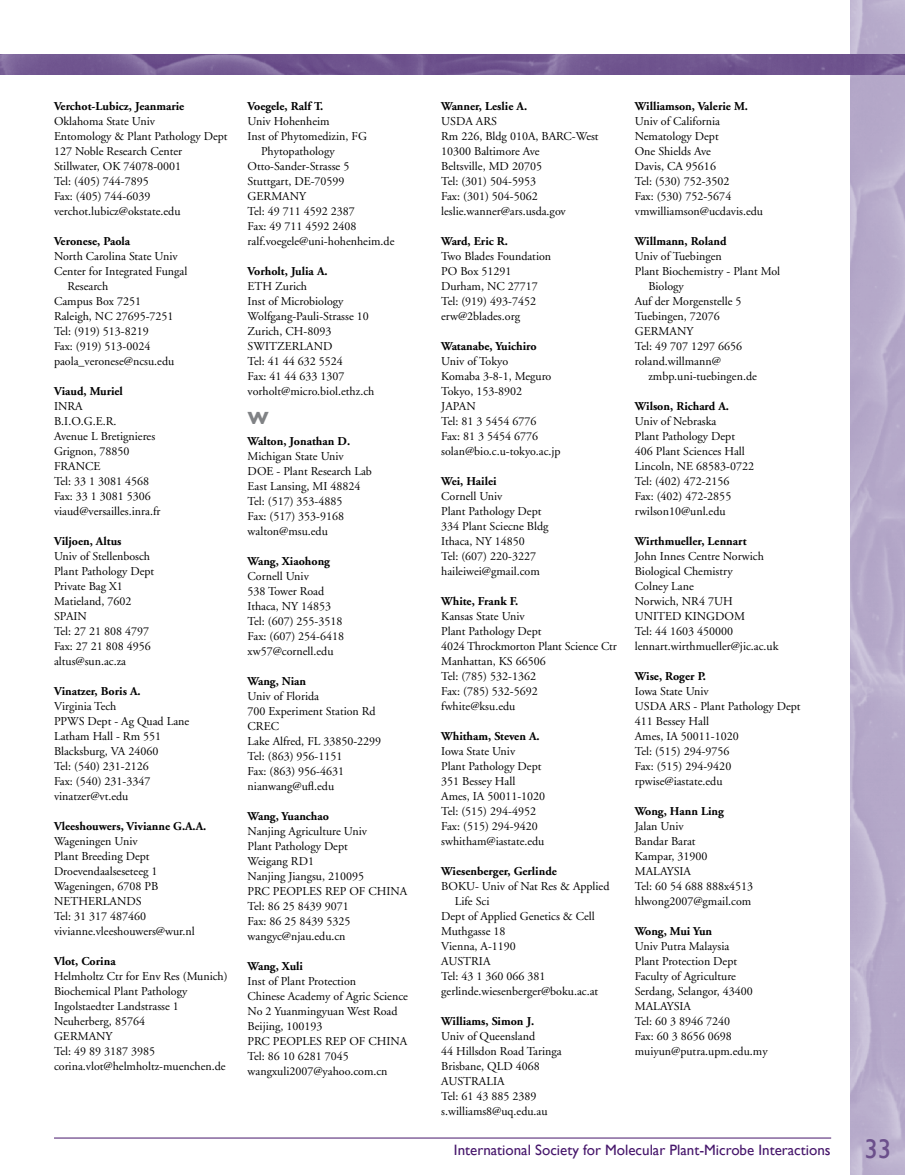
<style>
.page{position:relative;width:905px;height:1175px;background:#fff}
.page>*{position:absolute;margin:0;border:0;box-sizing:border-box;transform-origin:0 0}
.t1{font:700 18px "Gill Sans";color:#808285}
.t2{font:15px "Gill Sans";color:#46166b}
.t3{font:12px/15px "Adobe Garamond";color:#000}
.t4{font:700 12px "Adobe Garamond";color:#000}
.s1{font-size:27px;color:#6b4f8b}
</style>
<div class="page">
<img style="left:850px;top:0;width:54px;height:1174px">
<img style="left:0;top:54px;width:904px;height:20px">
<hr style="left:54px;top:1137px;width:777px;height:1px;background:#46166b">
<p class="t4" style="left:54px;top:100px;width:132px">Verchot-Lubicz, Jeanmarie</p>
<p class="t3" style="left:54px;top:114px;width:175px">Oklahoma State Univ<br>Entomology &amp; Plant Pathology Dept<br>127 Noble Research Center<br>Stillwater, OK 74078-0001<br>Tel: (405) 744-7895<br>Fax: (405) 744-6039 verchot.lubicz@okstate.edu</p>
<p class="t4" style="left:54px;top:235px;width:78px">Veronese, Paola</p>
<p class="t3" style="left:54px;top:249px;width:125px">North Carolina State Univ</p>
<p class="t3" style="left:54px;top:264px;width:135px">Center for Integrated Fungal</p>
<p class="t3" style="left:68px;top:279px;width:42px">Research</p>
<p class="t3" style="left:54px;top:294px;width:88px">Campus Box 7251</p>
<p class="t3" style="left:54px;top:309px;width:121px">Raleigh, NC 27695-7251</p>
<p class="t3" style="left:54px;top:324px;width:96px">Tel: (919) 513-8219</p>
<p class="t3" style="left:54px;top:339px;width:98px">Fax: (919) 513-0024</p>
<p class="t3" style="left:54px;top:354px;width:122px">paola_veronese@ncsu.edu</p>
<p class="t4" style="left:54px;top:385px;width:70px">Viaud, Muriel</p>
<p class="t3" style="left:54px;top:399px;width:108px">INRA<br>B.I.O.G.E.R.<br>Avenue L Bretignieres<br>Grignon, 78850<br>FRANCE<br>Tel: 33 1 3081 4568<br>Fax: 33 1 3081 5306 viaud@versailles.inra.fr</p>
<p class="t4" style="left:54px;top:535px;width:69px">Viljoen, Altus</p>
<p class="t3" style="left:54px;top:549px;width:102px">Univ of Stellenbosch<br>Plant Pathology Dept<br>Private Bag X1<br>Matieland, 7602<br>SPAIN<br>Tel: 27 21 808 4797<br>Fax: 27 21 808 4956 altus@sun.ac.za</p>
<p class="t4" style="left:54px;top:685px;width:88px">Vinatzer, Boris A.</p>
<p class="t3" style="left:54px;top:699px;width:137px">Virginia Tech<br>PPWS Dept - Ag Quad Lane<br>Latham Hall - Rm 551<br>Blacksburg, VA 24060<br>Tel: (540) 231-2126<br>Fax: (540) 231-3347 vinatzer@vt.edu</p>
<p class="t4" style="left:54px;top:820px;width:154px">Vleeshouwers, Vivianne G.A.A.</p>
<p class="t3" style="left:54px;top:834px;width:142px">Wageningen Univ<br>Plant Breeding Dept<br>Droevendaalseseteeg 1<br>Wageningen, 6708 PB<br>NETHERLANDS<br>Tel: 31 317 487460 vivianne.vleeshouwers@wur.nl</p>
<p class="t4" style="left:54px;top:955px;width:63px">Vlot, Corina</p>
<p class="t3" style="left:54px;top:969px;width:175px">Helmholtz Ctr for Env Res (Munich)<br>Biochemical Plant Pathology<br>Ingolstaedter Landstrasse 1<br>Neuherberg, 85764<br>GERMANY<br>Tel: 49 89 3187 3985 corina.vlot@helmholtz-muenchen.de</p>
<p class="t4" style="left:248px;top:100px;width:77px">Voegele, Ralf T.</p>
<p class="t3" style="left:248px;top:114px;width:84px">Univ Hohenheim</p>
<p class="t3" style="left:248px;top:129px;width:121px">Inst of Phytomedizin, FG</p>
<p class="t3" style="left:261px;top:144px;width:75px">Phytopathology</p>
<p class="t3" style="left:248px;top:159px;width:103px">Otto-Sander-Strasse 5</p>
<p class="t3" style="left:248px;top:174px;width:98px">Stuttgart, DE-70599</p>
<p class="t3" style="left:248px;top:189px;width:60px">GERMANY</p>
<p class="t3" style="left:248px;top:204px;width:109px">Tel: 49 711 4592 2387</p>
<p class="t3" style="left:248px;top:219px;width:110px">Fax: 49 711 4592 2408</p>
<p class="t3" style="left:248px;top:234px;width:148px">ralf.voegele@uni-hohenheim.de</p>
<p class="t4" style="left:248px;top:265px;width:81px">Vorholt, Julia A.</p>
<p class="t3" style="left:248px;top:279px;width:128px">ETH Zurich<br>Inst of Microbiology<br>Wolfgang-Pauli-Strasse 10<br>Zurich, CH-8093<br>SWITZERLAND<br>Tel: 41 44 632 5524<br>Fax: 41 44 633 1307 vorholt@micro.biol.ethz.ch</p>
<h1 class="t1" style="left:248px;top:407px;width:23px">W</h1>
<p class="t4" style="left:248px;top:435px;width:104px">Walton, Jonathan D.</p>
<p class="t3" style="left:248px;top:449px;width:126px">Michigan State Univ<br>DOE - Plant Research Lab<br>East Lansing, MI 48824<br>Tel: (517) 353-4885<br>Fax: (517) 353-9168 walton@msu.edu</p>
<p class="t4" style="left:248px;top:555px;width:84px">Wang, Xiaohong</p>
<p class="t3" style="left:248px;top:569px;width:98px">Cornell Univ<br>538 Tower Road<br>Ithaca, NY 14853<br>Tel: (607) 255-3518<br>Fax: (607) 254-6418 xw57@cornell.edu</p>
<p class="t4" style="left:248px;top:675px;width:60px">Wang, Nian</p>
<p class="t3" style="left:248px;top:689px;width:135px">Univ of Florida<br>700 Experiment Station Rd<br>CREC<br>Lake Alfred, FL 33850-2299<br>Tel: (863) 956-1151<br>Fax: (863) 956-4631 nianwang@ufl.edu</p>
<p class="t4" style="left:248px;top:810px;width:83px">Wang, Yuanchao</p>
<p class="t3" style="left:248px;top:824px;width:161px">Nanjing Agriculture Univ<br>Plant Pathology Dept<br>Weigang RD1<br>Nanjing Jiangsu, 210095<br>PRC PEOPLES REP OF CHINA<br>Tel: 86 25 8439 9071<br>Fax: 86 25 8439 5325 wangyc@njau.edu.cn</p>
<p class="t4" style="left:248px;top:960px;width:57px">Wang, Xuli</p>
<p class="t3" style="left:248px;top:974px;width:162px">Inst of Plant Protection<br>Chinese Academy of Agric Science<br>No 2 Yuanmingyuan West Road<br>Beijing, 100193<br>PRC PEOPLES REP OF CHINA<br>Tel: 86 10 6281 7045 wangxuli2007@yahoo.com.cn</p>
<p class="t4" style="left:441px;top:100px;width:87px">Wanner, Leslie A.</p>
<p class="t3" style="left:441px;top:114px;width:159px">USDA ARS<br>Rm 226, Bldg 010A, BARC-West<br>10300 Baltimore Ave<br>Beltsville, MD 20705<br>Tel: (301) 504-5953<br>Fax: (301) 504-5062 leslie.wanner@ars.usda.gov</p>
<p class="t4" style="left:441px;top:235px;width:68px">Ward, Eric R.</p>
<p class="t3" style="left:441px;top:249px;width:111px">Two Blades Foundation<br>PO Box 51291<br>Durham, NC 27717<br>Tel: (919) 493-7452 erw@2blades.org</p>
<p class="t4" style="left:441px;top:340px;width:97px">Watanabe, Yuichiro</p>
<p class="t3" style="left:441px;top:354px;width:121px">Univ of Tokyo<br>Komaba 3-8-1, Meguro<br>Tokyo, 153-8902<br>JAPAN<br>Tel: 81 3 5454 6776<br>Fax: 81 3 5454 6776 solan@bio.c.u-tokyo.ac.jp</p>
<p class="t4" style="left:441px;top:475px;width:57px">Wei, Hailei</p>
<p class="t3" style="left:441px;top:489px;width:109px">Cornell Univ<br>Plant Pathology Dept<br>334 Plant Sciecne Bldg<br>Ithaca, NY 14850<br>Tel: (607) 220-3227 haileiwei@gmail.com</p>
<p class="t4" style="left:441px;top:595px;width:78px">White, Frank F.</p>
<p class="t3" style="left:441px;top:609px;width:177px">Kansas State Univ<br>Plant Pathology Dept<br>4024 Throckmorton Plant Science Ctr<br>Manhattan, KS 66506<br>Tel: (785) 532-1362<br>Fax: (785) 532-5692<br>fwhite@ksu.edu</p>
<p class="t4" style="left:441px;top:730px;width:100px">Whitham, Steven A.</p>
<p class="t3" style="left:441px;top:744px;width:105px">Iowa State Univ<br>Plant Pathology Dept<br>351 Bessey Hall<br>Ames, IA 50011-1020<br>Tel: (515) 294-4952<br>Fax: (515) 294-9420 swhitham@iastate.edu</p>
<p class="t4" style="left:441px;top:865px;width:117px">Wiesenberger, Gerlinde</p>
<p class="t3" style="left:441px;top:879px;width:170px">BOKU- Univ of Nat Res &amp; Applied</p>
<p class="t3" style="left:454px;top:894px;width:36px">Life Sci</p>
<p class="t3" style="left:441px;top:909px;width:155px">Dept of Applied Genetics &amp; Cell</p>
<p class="t3" style="left:441px;top:924px;width:66px">Muthgasse 18</p>
<p class="t3" style="left:441px;top:939px;width:76px">Vienna, A-1190</p>
<p class="t3" style="left:441px;top:954px;width:51px">AUSTRIA</p>
<p class="t3" style="left:441px;top:969px;width:106px">Tel: 43 1 360 066 381</p>
<p class="t3" style="left:441px;top:984px;width:158px">gerlinde.wiesenberger@boku.ac.at</p>
<p class="t4" style="left:441px;top:1015px;width:95px">Williams, Simon J.</p>
<p class="t3" style="left:441px;top:1029px;width:122px">Univ of Queensland<br>44 Hillsdon Road Taringa<br>Brisbane, QLD 4068<br>AUSTRALIA<br>Tel: 61 43 885 2389 s.williams8@uq.edu.au</p>
<p class="t4" style="left:634px;top:100px;width:115px">Williamson, Valerie M.</p>
<p class="t3" style="left:634px;top:114px;width:130px">Univ of California<br>Nematology Dept<br>One Shields Ave<br>Davis, CA 95616<br>Tel: (530) 752-3502<br>Fax: (530) 752-5674 vmwilliamson@ucdavis.edu</p>
<p class="t4" style="left:634px;top:235px;width:93px">Willmann, Roland</p>
<p class="t3" style="left:634px;top:249px;width:88px">Univ of Tuebingen</p>
<p class="t3" style="left:634px;top:264px;width:147px">Plant Biochemistry - Plant Mol</p>
<p class="t3" style="left:648px;top:279px;width:37px">Biology</p>
<p class="t3" style="left:634px;top:294px;width:108px">Auf der Morgenstelle 5</p>
<p class="t3" style="left:634px;top:309px;width:87px">Tuebingen, 72076</p>
<p class="t3" style="left:634px;top:324px;width:60px">GERMANY</p>
<p class="t3" style="left:634px;top:339px;width:109px">Tel: 49 707 1297 6656</p>
<p class="t3" style="left:634px;top:354px;width:87px">roland.willmann@</p>
<p class="t3" style="left:648px;top:369px;width:110px">zmbp.uni-tuebingen.de</p>
<p class="t4" style="left:634px;top:400px;width:96px">Wilson, Richard A.</p>
<p class="t3" style="left:634px;top:414px;width:121px">Univ of Nebraska<br>Plant Pathology Dept<br>406 Plant Sciences Hall<br>Lincoln, NE 68583-0722<br>Tel: (402) 472-2156<br>Fax: (402) 472-2855 rwilson10@unl.edu</p>
<p class="t4" style="left:634px;top:535px;width:113px">Wirthmueller, Lennart</p>
<p class="t3" style="left:634px;top:549px;width:145px">John Innes Centre Norwich<br>Biological Chemistry<br>Colney Lane<br>Norwich, NR4 7UH<br>UNITED KINGDOM<br>Tel: 44 1603 450000 lennart.wirthmueller@jic.ac.uk</p>
<p class="t4" style="left:634px;top:670px;width:72px">Wise, Roger P.</p>
<p class="t3" style="left:634px;top:684px;width:167px">Iowa State Univ<br>USDA ARS - Plant Pathology Dept<br>411 Bessey Hall<br>Ames, IA 50011-1020<br>Tel: (515) 294-9756<br>Fax: (515) 294-9420 rpwise@iastate.edu</p>
<p class="t4" style="left:634px;top:805px;width:91px">Wong, Hann Ling</p>
<p class="t3" style="left:634px;top:819px;width:120px">Jalan Univ<br>Bandar Barat<br>Kampar, 31900<br>MALAYSIA<br>Tel: 60 54 688 888x4513 hlwong2007@gmail.com</p>
<p class="t4" style="left:634px;top:925px;width:79px">Wong, Mui Yun</p>
<p class="t3" style="left:634px;top:939px;width:134px">Univ Putra Malaysia<br>Plant Protection Dept<br>Faculty of Agriculture<br>Serdang, Selangor, 43400<br>MALAYSIA<br>Tel: 60 3 8946 7240<br>Fax: 60 3 8656 0698 muiyun@putra.upm.edu.my</p>
<p class="t2" style="left:454px;top:1140px;width:439px">International Society for Molecular Plant-Microbe Interactions <span class="s1">33</span></p>
</div>
